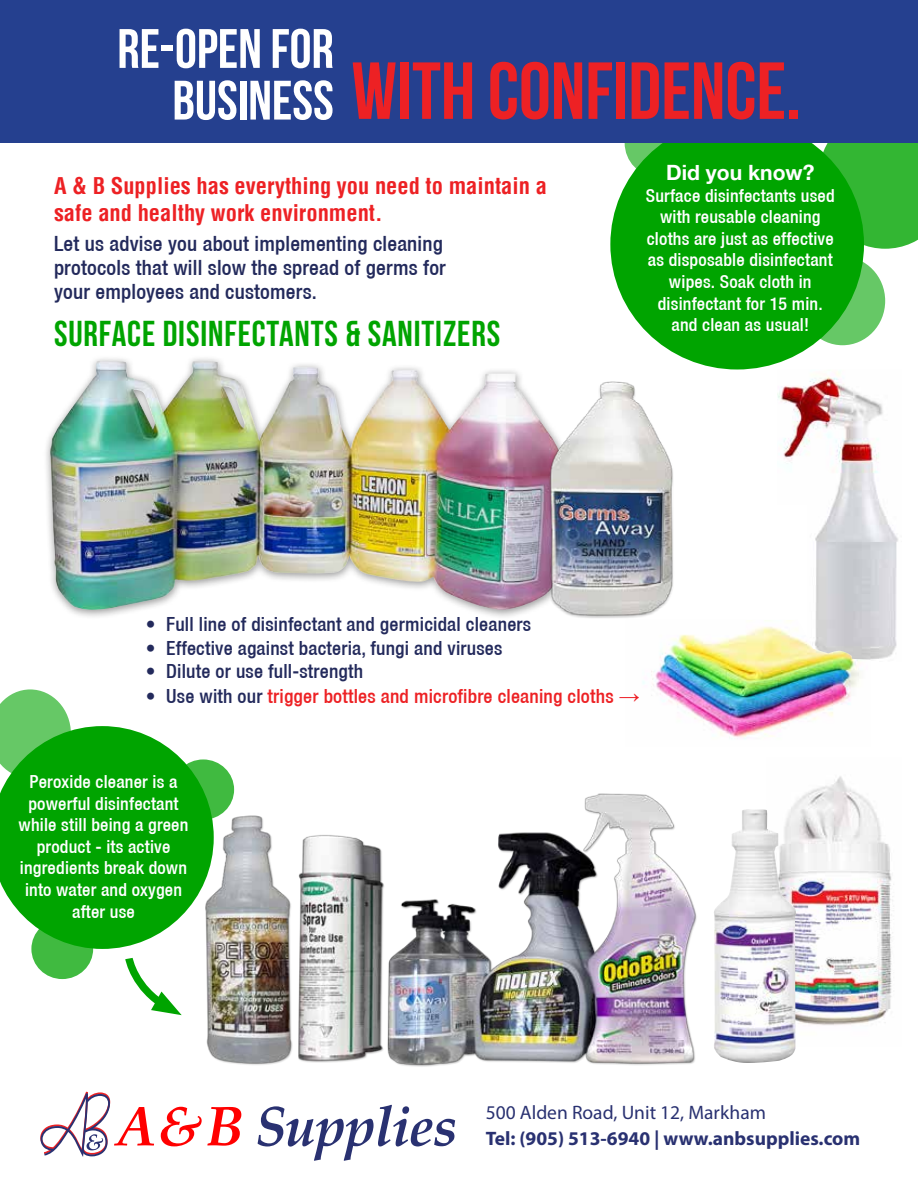
<style>
.page{position:relative;width:918px;height:1188px;background:#fff}
.page>*{position:absolute;margin:0;border:0;box-sizing:border-box;transform-origin:0 0}
.t1{font:80.7px "Bebas Neue";color:#ed2124}
.t2{font:italic 700 55.65px "Palatino Linotype";letter-spacing:-.02em;color:#293171}
.t3{font:55.5px "Bebas Neue";color:#fff}
.t4{font:36px "Bebas Neue";letter-spacing:.025em;color:#00a400}
.t5{font:700 condensed 22.5px/27px "Helvetica";color:#ed2124}
.t6{font:500 condensed 21px/24px "Helvetica 67";letter-spacing:.01em;color:#232a5c}
.t7{font:700 21px "Helvetica 75";color:#fff}
.t8{font:500 condensed 19.5px "Helvetica 67";letter-spacing:.01em;color:#232a5c}
.t9{font:500 condensed 19.5px "Helvetica 67";letter-spacing:.01em;color:#ed2124}
.t10{font:700 19.5px "Myriad Pro";color:#293171}
.t11{font:19.5px "Myriad Pro";color:#293171}
.t12{font:500 condensed 18px/21.6px "Helvetica 67";letter-spacing:.01em;color:#fff;text-align:center}
.s1{font-size:55.5px;color:#fff}
.s2{color:#232a5c}
.s3{font-family:"Arial";font-weight:700;font-stretch:normal;font-size:21px;color:#ed1d24}
.s4{color:#f00}
</style>
<div class="page">
<svg style="left:40px;top:1092px;width:70px;height:65px"></svg>
<div style="left:42px;top:355px;width:528px;height:265px;background:#000;opacity:.4"></div>
<img style="left:49px;top:361px;width:512px;height:249px">
<img style="left:206px;top:788px;width:491px;height:279px">
<img style="left:791px;top:776px;width:102px;height:249px">
<img style="left:714px;top:809px;width:82px;height:254px">
<img style="left:535px;top:377px;width:138px;height:242px">
<img style="left:777px;top:372px;width:121px;height:288px">
<img style="left:642px;top:620px;width:229px;height:119px">
<div style="left:610px;top:119px;width:254px;height:251px;background:#00a400;border-radius:50%"></div>
<svg style="left:0;top:726px;width:214px;height:223px;fill:#00a400"></svg>
<svg style="left:818px;top:143px;width:100px;height:106px"></svg>
<svg style="left:0;top:689px;width:71px;height:89px"></svg>
<svg style="left:800px;top:257px;width:85px;height:88px"></svg>
<svg style="left:172px;top:759px;width:62px;height:61px;fill:#40ba40"></svg>
<svg style="left:31px;top:919px;width:62px;height:60px;fill:#40ba40"></svg>
<svg style="left:625px;top:109px;width:65px;height:68px"></svg>
<svg style="left:125px;top:957px;width:57px;height:59px"></svg>
<div style="left:0;top:0;width:918px;height:143px;background:#25408f"></div>
<h3 class="t3" style="left:117px;top:18px;width:215px">RE-OPEN FOR</h3>
<h1 class="t1" style="left:172px;top:47px;width:630px"><span class="s1">BUSINESS</span> WITH CONFIDENCE.</h1>
<p class="t5" style="left:54px;top:172px;width:494px">A &amp; B Supplies has everything you need to maintain a safe and healthy work environment.</p>
<p class="t6" style="left:54px;top:231px;width:393px">Let us advise you about implementing cleaning protocols that will slow the spread of germs for your employees and customers.</p>
<h3 class="t4" style="left:54px;top:313px;width:448px">SURFACE DISINFECTANTS &amp; SANITIZERS</h3>
<p class="t7" style="left:666px;top:160px;width:150px">Did you know?</p>
<p class="t12" style="left:646px;top:184px;width:190px">Surface disinfectants used with reusable cleaning cloths are just as effective as disposable disinfectant wipes. Soak cloth in disinfectant for 15 min. and clean as usual!</p>
<p class="t8" style="left:146px;top:613px;width:387px">• Full line of disinfectant and germicidal cleaners</p>
<p class="t8" style="left:146px;top:636px;width:358px">• Effective against bacteria, fungi and viruses</p>
<p class="t8" style="left:146px;top:659px;width:219px">• Dilute or use full-strength</p>
<p class="t9" style="left:146px;top:685px;width:495px"><span class="s2">• Use with our</span> trigger bottles and microfibre cleaning cloths <span class="s3">→</span></p>
<p class="t12" style="left:19px;top:771px;width:171px">Peroxide cleaner is a powerful disinfectant while still being a green product - its active ingredients break down into water and oxygen after use</p>
<h2 class="t2" style="left:116px;top:1087px;width:343px"><span class="s4">A &amp; B</span> Supplies</h2>
<p class="t11" style="left:486px;top:1101px;width:282px">500 Alden Road, Unit 12, Markham</p>
<p class="t10" style="left:486px;top:1126px;width:376px">Tel: (905) 513-6940 | www.anbsupplies.com</p>
</div>
